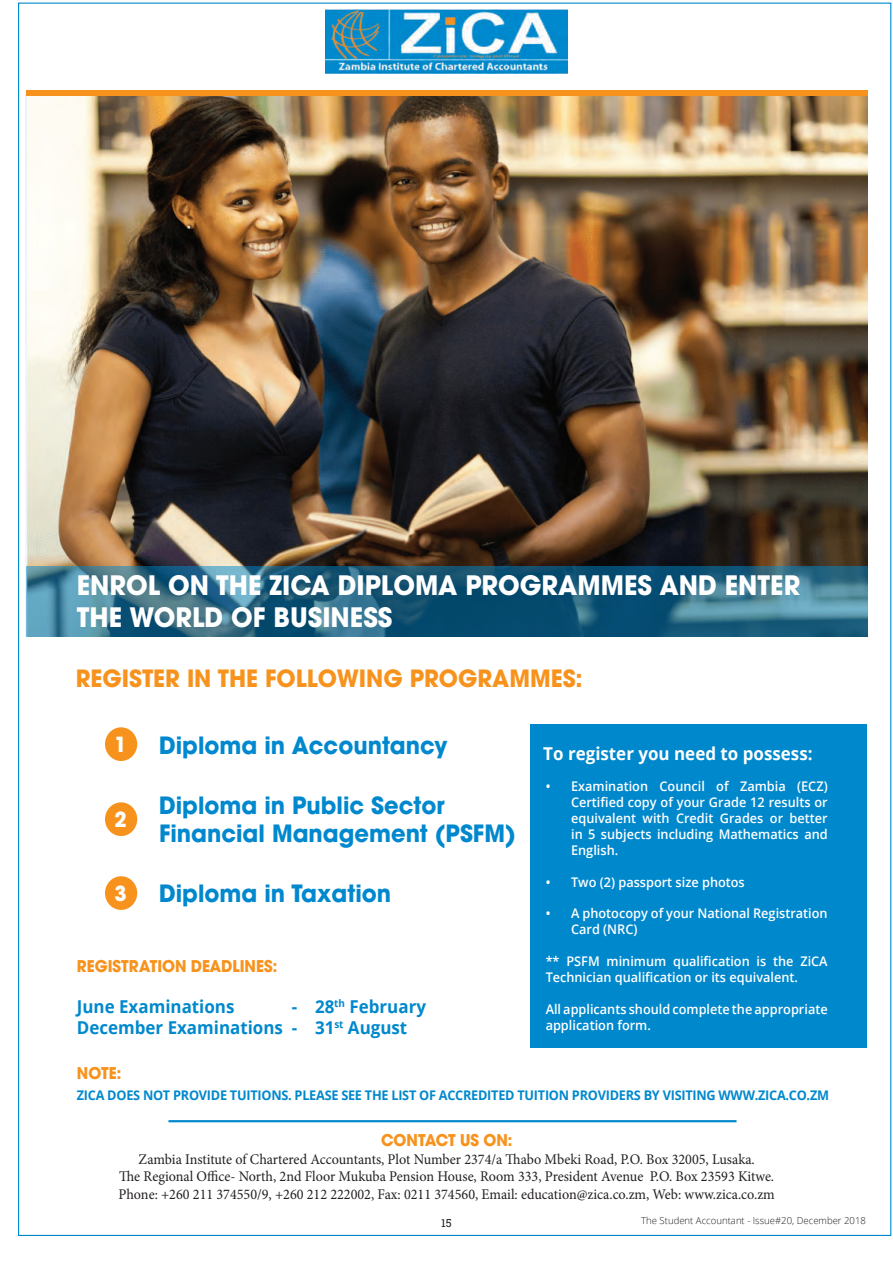
<style>
.page{position:relative;width:893px;height:1263px;background:#fff}
.page>*{position:absolute;margin:0;border:0;box-sizing:border-box;transform-origin:0 0}
.t1{font:700 26.55px/32px "Avant Garde LT";color:#fff;scale:.96 1}
.t2{font:700 23.7px/28.3px "Avant Garde LT";color:#0088ce;scale:.96 1}
.t3{font:700 23.7px "Avant Garde LT";color:#f7931d;scale:.96 1}
.t4{font:700 20.7px "Avant Garde LT";color:#fff;scale:.96 1}
.t5{font:700 17.7px/20.7px "Open Sans";color:#0088cd;scale:.96 1}
.t6{font:700 17.7px "Avant Garde Md ITC";color:#f7931d;scale:.96 1}
.t7{font:700 17.7px "Open Sans";color:#fff;scale:.96 1}
.t8{font:14.85px/17.7px "Minion Pro";color:#231f20;text-align:center;scale:.96 1}
.t9{font:600 13.35px/15.9px "Open Sans";color:#fff;scale:.96 1}
.t10{font:700 13.35px "Open Sans";letter-spacing:-.02em;color:#0088cd;scale:.96 1}
.t11{font:11.1px "Roboto Slab";color:#231f20}
.t12{font:300 9.6px "Open Sans";color:#231f20}
</style>
<div class="page">
<img style="left:26px;top:96px;width:841px;height:470px">
<img style="left:326px;top:10px;width:242px;height:64px">
<div style="left:26px;top:90px;width:841px;height:6px;background:#f7931d"></div>
<svg style="left:26px;top:566px;width:841px;height:70px;background:#276784"></svg>
<div style="left:105px;top:727px;width:32px;height:34px;background:#f7931d;border-radius:50%"></div>
<div style="left:105px;top:802px;width:32px;height:34px;background:#f7931d;border-radius:50%"></div>
<div style="left:105px;top:876px;width:32px;height:34px;background:#f7931d;border-radius:50%"></div>
<div style="left:530px;top:724px;width:337px;height:324px;background:#0088cd"></div>
<hr style="left:168px;top:1120px;width:568px;height:2px;background:#0088ce">
<h1 class="t1" style="left:77px;top:569px;width:755px">ENROL ON THE ZICA DIPLOMA PROGRAMMES AND ENTER<br>THE WORLD OF BUSINESS</h1>
<h2 class="t3" style="left:76px;top:663px;width:530px">REGISTER IN THE FOLLOWING PROGRAMMES:</h2>
<h3 class="t4" style="left:114px;top:731px;width:14px">1</h3>
<h3 class="t4" style="left:114px;top:806px;width:14px">2</h3>
<h3 class="t4" style="left:114px;top:880px;width:14px">3</h3>
<h2 class="t2" style="left:159px;top:731px;width:302px">Diploma in Accountancy</h2>
<h2 class="t2" style="left:159px;top:791px;width:373px">Diploma in Public Sector<br>Financial Management (PSFM)</h2>
<h2 class="t2" style="left:159px;top:879px;width:243px">Diploma in Taxation</h2>
<h3 class="t6" style="left:77px;top:955px;width:210px">REGISTRATION DEADLINES:</h3>
<h3 class="t5" style="left:77px;top:996px;width:166px">June Examinations</h3>
<h3 class="t5" style="left:77px;top:996px;width:365px;text-indent:215px">- 28<sup>th</sup> February<br>December Examinations - 31<sup>st</sup> August</h3>
<h3 class="t7" style="left:543px;top:741px;width:282px">To register you need to possess:</h3>
<p class="t9" style="left:571px;top:778px;width:269px;text-align:justify;text-indent:-25px">• Examination Council of Zambia (ECZ)<br>Certified copy of your Grade 12 results or equivalent with Credit Grades or better in 5 subjects including Mathematics and English.</p>
<p class="t9" style="left:546px;top:873px;width:209px">• Two (2) passport size photos</p>
<p class="t9" style="left:571px;top:905px;width:269px;text-indent:-25px">• A photocopy of your National Registration<br>Card (NRC)</p>
<p class="t9" style="left:546px;top:953px;width:295px">** PSFM minimum qualification is the ZiCA<br>Technician qualification or its equivalent.</p>
<p class="t9" style="left:546px;top:1001px;width:295px">All applicants should complete the appropriate application form.</p>
<h3 class="t6" style="left:77px;top:1062px;width:48px">NOTE:</h3>
<p class="t10" style="left:77px;top:1086px;width:785px">ZICA DOES NOT PROVIDE TUITIONS. PLEASE SEE THE LIST OF ACCREDITED TUITION PROVIDERS BY VISITING WWW.ZICA.CO.ZM</p>
<h3 class="t6" style="left:381px;top:1129px;width:138px">CONTACT US ON:</h3>
<p class="t8" style="left:119px;top:1150px;width:685px">Zambia Institute of Chartered Accountants, Plot Number 2374/a Thabo Mbeki Road, P.O. Box 32005, Lusaka.<br>The Regional Office- North, 2nd Floor Mukuba Pension House, Room 333, President Avenue P.O. Box 23593 Kitwe.<br>Phone: +260 211 374550/9, +260 212 222002, Fax: 0211 374560, Email: education@zica.co.zm, Web: www.zica.co.zm</p>
<p class="t11" style="left:441px;top:1215px;width:12px">15</p>
<p class="t12" style="left:641px;top:1214px;width:226px">The Student Accountant - Issue#20, December 2018</p>
</div>
